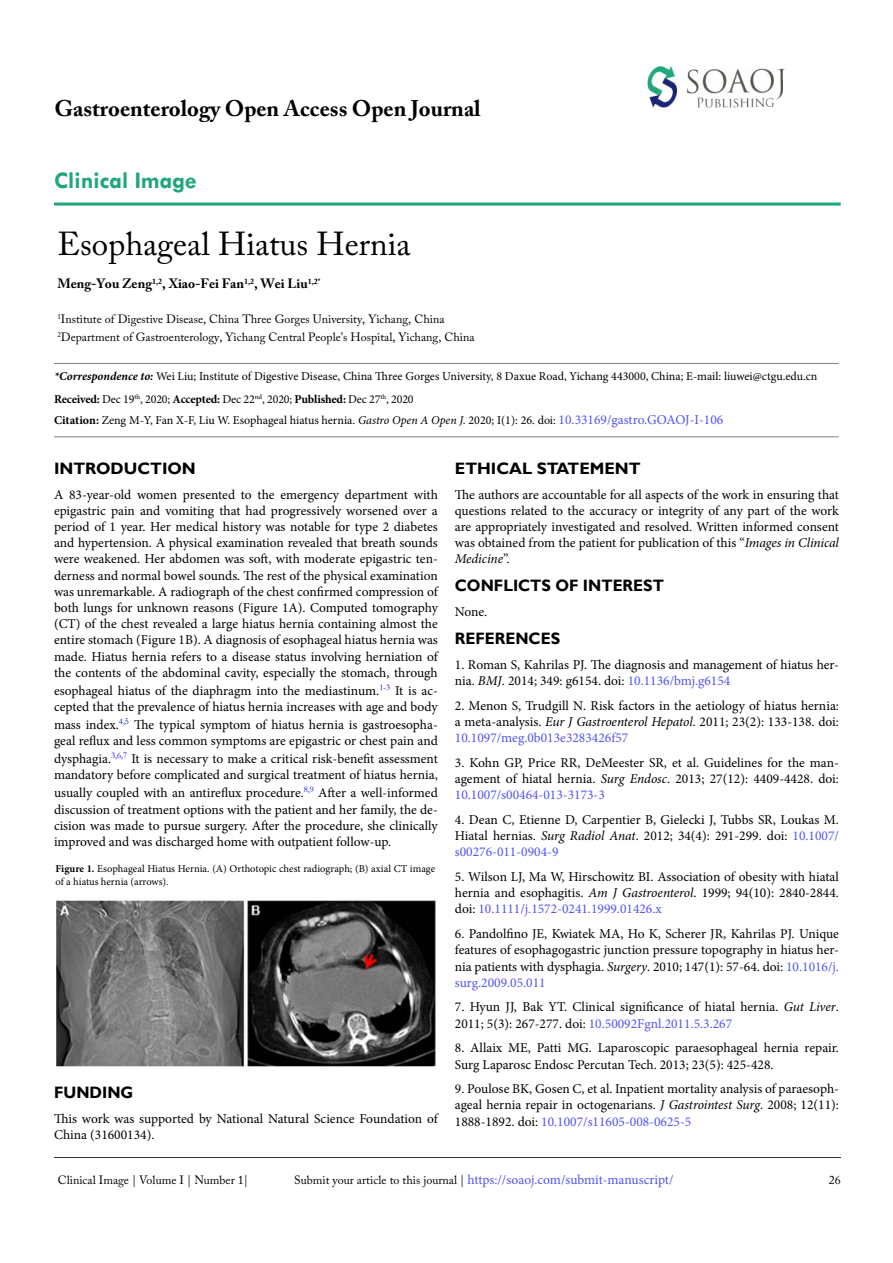
<style>
.page{position:relative;width:893px;height:1263px;background:#fff}
.page>*{position:absolute;margin:0;border:0;box-sizing:border-box;transform-origin:0 0}
.t1{font:33px "Adobe Caslon Pro";color:#000}
.t2{font:700 24px "Tw Cen";color:#1fa67a}
.t3{font:700 22.5px "Adobe Caslon Pro";color:#000}
.t4{font:700 16.5px "Gill Sans";color:#000;scale:.95 1}
.t5{font:700 16.5px "Gill Sans";color:#000}
.t6{font:13.5px/16.2px "Minion Pro";color:#000;text-align:justify}
.t7{font:13.5px "Minion Pro";letter-spacing:-.005em;color:#5252f5}
.t8{font:700 13.5px "Adobe Caslon Pro";color:#000}
.t9{font:12px/23px "Minion Pro";letter-spacing:-.005em;color:#000}
.t10{font:12px/18px "Adobe Caslon Pro";color:#000}
.t11{font:10.5px/12.6px "Minion Pro";color:#000}
.s1{font-weight:700;font-style:italic}
.s2{font-weight:700}
.s3{font-style:italic}
.s4{font-size:13.5px;color:#5252f5}
.s5{color:#5252f5}
.s6{font-family:"Adobe Caslon Pro";font-size:12px;color:#000}
</style>
<div class="page">
<hr style="left:54px;top:203px;width:787px;height:3px;background:#1fa67a">
<img style="left:647px;top:66px;width:138px;height:42px">
<svg style="left:54px;top:1157px;width:787px;height:1px"></svg>
<hr style="left:54px;top:437px;width:785px;height:1px;background:#808285">
<hr style="left:54px;top:363px;width:785px;height:1px;background:#808285">
<img style="left:56px;top:900px;width:379px;height:167px">
<h3 class="t3" style="left:54px;top:95px;width:428px">Gastroenterology Open Access Open Journal</h3>
<h2 class="t2" style="left:54px;top:166px;width:144px">Clinical Image</h2>
<h1 class="t1" style="left:57px;top:224px;width:355px">Esophageal Hiatus Hernia</h1>
<p class="t8" style="left:57px;top:276px;width:264px">Meng-You Zeng<sup>1,2</sup>, Xiao-Fei Fan<sup>1,2</sup>, Wei Liu<sup>1,2*</sup></p>
<p class="t10" style="left:57px;top:310px;width:419px"><sup>1</sup>Institute of Digestive Disease, China Three Gorges University, Yichang, China<br><sup>2</sup>Department of Gastroenterology, Yichang Central People’s Hospital, Yichang, China</p>
<p class="t9" style="left:54px;top:365px;width:765px"><span class="s1">*Correspondence to:</span> Wei Liu; Institute of Digestive Disease, China Three Gorges University, 8 Daxue Road, Yichang 443000, China; E-mail: liuwei@ctgu.edu.cn<br><span class="s2">Received:</span> Dec 19<sup>th</sup>, 2020; <span class="s2">Accepted:</span> Dec 22<sup>nd</sup>, 2020; <span class="s2">Published:</span> Dec 27<sup>th</sup>, 2020</p>
<p class="t9" style="left:54px;top:408px;width:671px"><span class="s2">Citation:</span> Zeng M-Y, Fan X-F, Liu W. Esophageal hiatus hernia. <span class="s3">Gastro Open A Open J.</span> 2020; I(1): 26. doi: <span class="s4">10.33169/gastro.GOAOJ-I-106</span></p>
<p class="t5" style="left:54px;top:458px;width:143px">INTRODUCTION</p>
<p class="t6" style="left:54px;top:486px;width:385px">A 83-year-old women presented to the emergency department with epigastric pain and vomiting that had progressively worsened over a period of 1 year. Her medical history was notable for type 2 diabetes and hypertension. A physical examination revealed that breath sounds were weakened. Her abdomen was soft, with moderate epigastric ten&shy;derness and normal bowel sounds. The rest of the physical examination was unremarkable. A radiograph of the chest confirmed compression of both lungs for unknown reasons (Figure 1A). Computed tomography (CT) of the chest revealed a large hiatus hernia containing almost the entire stomach (Figure 1B). A diagnosis of esophageal hiatus hernia was made. Hiatus hernia refers to a disease status involving herniation of the contents of the abdominal cavity, especially the stomach, through</p>
<p class="t6" style="left:54px;top:682px;width:385px">esophageal hiatus of the diaphragm into the mediastinum.<sup>1-3</sup> It is ac&shy;cepted that the prevalence of hiatus hernia increases with age and body</p>
<p class="t6" style="left:54px;top:716px;width:385px">mass index.<sup>4,5</sup> The typical symptom of hiatus hernia is gastroesopha&shy;geal reflux and less common symptoms are epigastric or chest pain and</p>
<p class="t6" style="left:54px;top:751px;width:385px">dysphagia.<sup>3,6,7</sup> It is necessary to make a critical risk-benefit assessment mandatory before complicated and surgical treatment of hiatus hernia,</p>
<p class="t6" style="left:54px;top:785px;width:385px">usually coupled with an antireflux procedure.<sup>8,9</sup> After a well-informed discussion of treatment options with the patient and her family, the de&shy;cision was made to pursue surgery. After the procedure, she clinically improved and was discharged home with outpatient follow-up.</p>
<p class="t5" style="left:455px;top:458px;width:187px">ETHICAL STATEMENT</p>
<p class="t6" style="left:455px;top:486px;width:386px">The authors are accountable for all aspects of the work in ensuring that questions related to the accuracy or integrity of any part of the work are appropriately investigated and resolved. Written informed consent was obtained from the patient for publication of this “<span class="s3">Images in Clinical Medicine</span>”.</p>
<p class="t4" style="left:455px;top:576px;width:222px">CONFLICTS OF INTEREST</p>
<p class="t6" style="left:455px;top:604px;width:34px">None.</p>
<p class="t4" style="left:455px;top:628px;width:11px">REFE</p>
<p class="t4" style="left:495px;top:628px;width:59px">RENCES</p>
<p class="t6" style="left:455px;top:656px;width:386px">1. Roman S, Kahrilas PJ. The diagnosis and management of hiatus her&shy;nia. <span class="s3">BMJ</span>. 2014; 349: g6154. doi: <span class="s5">10.1136/bmj.g6154</span></p>
<p class="t6" style="left:455px;top:697px;width:386px">2. Menon S, Trudgill N. Risk factors in the aetiology of hiatus hernia: a meta-analysis. <span class="s3">Eur J Gastroenterol Hepatol</span>. 2011; 23(2): 133-138. doi:<br><span class="s5">10.1097/meg.0b013e3283426f57</span></p>
<p class="t6" style="left:455px;top:754px;width:386px">3. Kohn GP, Price RR, DeMeester SR, et al. Guidelines for the man&shy;agement of hiatal hernia. <span class="s3">Surg Endosc</span>. 2013; 27(12): 4409-4428. doi:<br><span class="s5">10.1007/s00464-013-3173-3</span></p>
<p class="t6" style="left:455px;top:811px;width:386px">4. Dean C, Etienne D, Carpentier B, Gielecki J, Tubbs SR, Loukas M.<br>Hiatal hernias. <span class="s3">Surg Radiol Anat</span>. 2012; 34(4): 291-299. doi: <span class="s5">10.1007/ s00276-011-0904-9</span></p>
<p class="t6" style="left:455px;top:869px;width:386px">5. Wilson LJ, Ma W, Hirschowitz BI. Association of obesity with hiatal hernia and esophagitis. <span class="s3">Am J Gastroenterol</span>. 1999; 94(10): 2840-2844. doi: <span class="s5">10.1111/j.1572-0241.1999.01426.x</span></p>
<p class="t6" style="left:455px;top:926px;width:386px">6. Pandolfino JE, Kwiatek MA, Ho K, Scherer JR, Kahrilas PJ. Unique features of esophagogastric junction pressure topography in hiatus her&shy;nia patients with dysphagia. <span class="s3">Surgery</span>. 2010; 147(1): 57-64. doi: <span class="s5">10.1016/j. surg.2009.05.011</span></p>
<p class="t6" style="left:455px;top:999px;width:386px">7. Hyun JJ, Bak YT. Clinical significance of hiatal hernia. <span class="s3">Gut Liver</span>.<br>2011; 5(3): 267-277. doi: <span class="s5">10.50092Fgnl.2011.5.3.267</span></p>
<p class="t6" style="left:455px;top:1040px;width:386px">8. Allaix ME, Patti MG. Laparoscopic paraesophageal hernia repair.<br>Surg Laparosc Endosc Percutan Tech. 2013; 23(5): 425-428.</p>
<p class="t6" style="left:455px;top:1081px;width:386px">9. Poulose BK, Gosen C, et al. Inpatient mortality analysis of paraesoph&shy;ageal hernia repair in octogenarians. <span class="s3">J Gastrointest Surg</span>. 2008; 12(11):<br>1888-1892. doi: <span class="s5">10.1007/s11605-008-0625-5</span></p>
<p class="t11" style="left:56px;top:862px;width:381px"><span class="s2">Figure 1.</span> Esophageal Hiatus Hernia. (A) Orthotopic chest radiograph; (B) axial CT image of a hiatus hernia (arrows).</p>
<p class="t4" style="left:54px;top:1082px;width:85px">FUNDING</p>
<p class="t6" style="left:54px;top:1110px;width:385px">This work was supported by National Natural Science Foundation of<br>China (31600134).</p>
<p class="t7" style="left:294px;top:1171px;width:381px"><span class="s6">Submit your article to this journal |</span> https://soaoj.com/submit-manuscript/</p>
<p class="t10" style="left:58px;top:1171px;width:192px">Clinical Image | Volume I | Number 1|</p>
<p class="t10" style="left:829px;top:1171px;width:13px">26</p>
</div>
